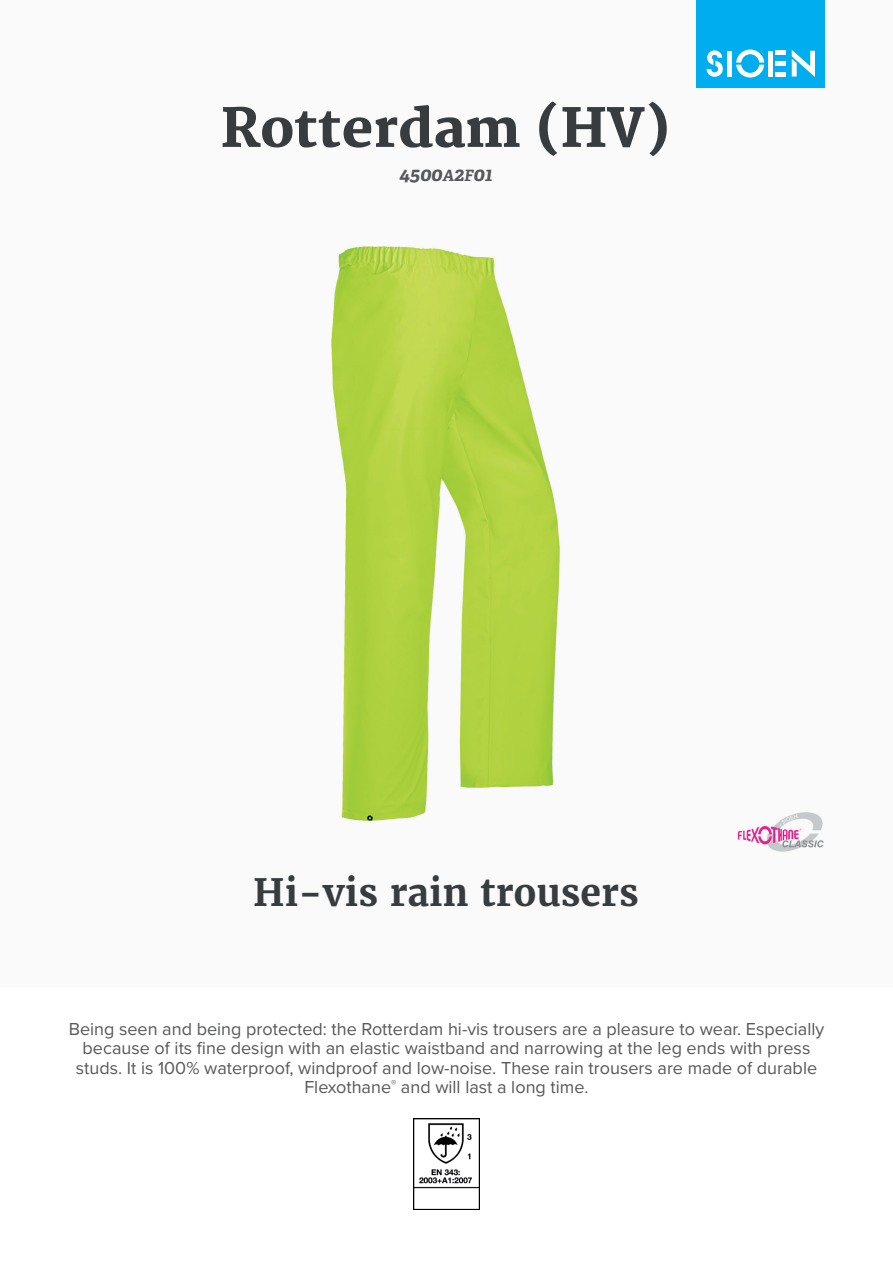
<style>
.page{position:relative;width:893px;height:1263px;background:#fff}
.page>*{position:absolute;margin:0;border:0;box-sizing:border-box;transform-origin:0 0}
.t1{font:800 52.5px "Merriweather";color:#383c3f}
.t2{font:700 37.5px "Merriweather";color:#383c3f}
.t3{font:italic 700 19.5px "Adelle PE";color:#57585a}
.t4{font:18px/19.5px "Proxima Nova";color:#57585a;text-align:center}
.s1{font-size:15.6px}
</style>
<div class="page">
<div style="left:0;top:0;width:893px;height:986px;background:#fafafa"></div>
<div style="left:697px;top:0;width:128px;height:88px;background:#00aeef"></div>
<svg style="left:707px;top:50px;width:16px;height:27px"></svg>
<svg style="left:736px;top:50px;width:28px;height:28px"></svg>
<div style="left:727px;top:51px;width:5px;height:26px;background:#fff"></div>
<div style="left:768px;top:51px;width:5px;height:26px;background:#fff"></div>
<div style="left:775px;top:72px;width:11px;height:5px;background:#fff"></div>
<div style="left:775px;top:61px;width:11px;height:5px;background:#fff"></div>
<hr style="left:775px;top:51px;width:11px;height:4px;background:#fff">
<svg style="left:792px;top:50px;width:23px;height:27px"></svg>
<img style="left:737px;top:812px;width:87px;height:40px">
<img style="left:413px;top:1118px;width:67px;height:92px">
<img style="left:331px;top:246px;width:229px;height:575px">
<h1 class="t1" style="left:221px;top:98px;width:451px">Rotterdam (HV)</h1>
<p class="t3" style="left:399px;top:160px;width:95px">4500<span class="s1">A</span>2<span class="s1">F</span>01</p>
<h2 class="t2" style="left:253px;top:868px;width:387px">Hi-vis rain trousers</h2>
<p class="t4" style="left:69px;top:1018px;width:757px">Being seen and being protected: the Rotterdam hi-vis trousers are a pleasure to wear. Especially because of its fine design with an elastic waistband and narrowing at the leg ends with press studs. It is 100% waterproof, windproof and low-noise. These rain trousers are made of durable Flexothane<sup>®</sup> and will last a long time.</p>
</div>
